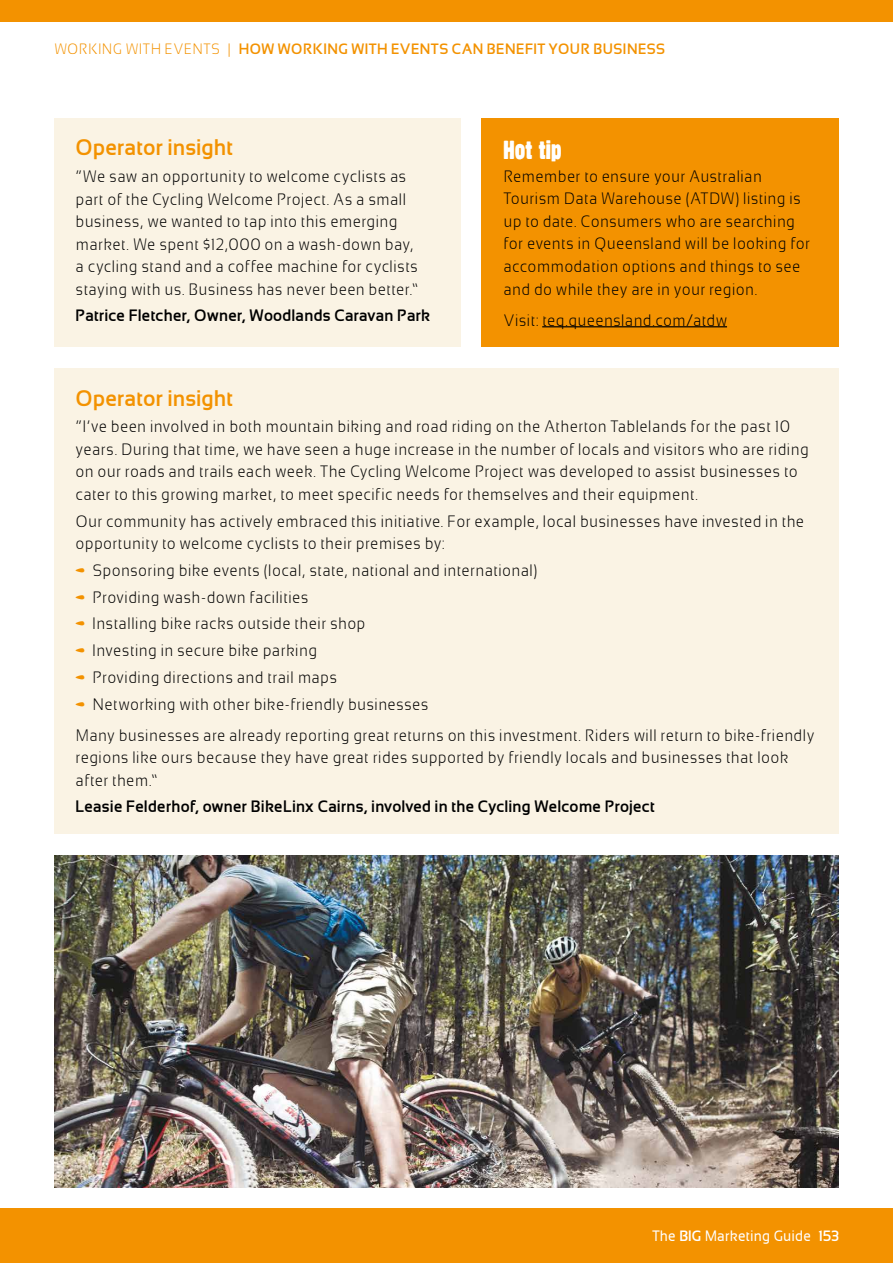
<style>
.page{position:relative;width:893px;height:1263px;background:#fff}
.page>*{position:absolute;margin:0;border:0;box-sizing:border-box;transform-origin:0 0}
.t1{font:25.5px "Alive";letter-spacing:-.005em;color:#fff}
.t2{font:700 22.5px "Sansation";color:#f39200}
.t3{font:300 16.5px/22.5px "Sansation";letter-spacing:.005em;color:#000}
.t4{font:700 16.5px "Sansation";letter-spacing:.005em;color:#000}
.t5{font:700 15px "Sansation";letter-spacing:.02em;color:#f39200}
.t6{font:15px "Sansation";color:#fff}
.s1{font-weight:300}
.s2{color:#f39200}
.s3{font-weight:700}
</style>
<div class="page">
<div style="left:0;top:1209px;width:893px;height:54px;background:#f39200"></div>
<div style="left:0;top:0;width:893px;height:21px;background:#f39200"></div>
<div style="left:54px;top:118px;width:407px;height:229px;background:#faf3e4"></div>
<div style="left:54px;top:368px;width:785px;height:466px;background:#faf3e4"></div>
<img style="left:54px;top:855px;width:785px;height:333px">
<div style="left:482px;top:118px;width:357px;height:229px;background:#f39200"></div>
<hr style="left:542px;top:326px;width:185px;height:1px;background:#000">
<p class="t5" style="left:54px;top:40px;width:613px"><span class="s1">WORKING WITH EVENTS |</span> HOW WORKING WITH EVENTS CAN BENEFIT YOUR BUSINESS</p>
<h2 class="t2" style="left:75px;top:134px;width:159px">Operator insight</h2>
<p class="t3" style="left:75px;top:165px;width:345px">“We saw an opportunity to welcome cyclists as part of the Cycling Welcome Project. As a small business, we wanted to tap into this emerging market. We spent $12,000 on a wash-down bay, a cycling stand and a coffee machine for cyclists staying with us. Business has never been better.”</p>
<p class="t4" style="left:75px;top:306px;width:356px">Patrice Fletcher, Owner, Woodlands Caravan Park</p>
<h1 class="t1" style="left:503px;top:134px;width:60px">Hot tip</h1>
<p class="t3" style="left:503px;top:165px;width:308px">Remember to ensure your Australian Tourism Data Warehouse (ATDW) listing is up to date. Consumers who are searching for events in Queensland will be looking for accommodation options and things to see and do while they are in your region.</p>
<p class="t3" style="left:503px;top:309px;width:225px">Visit: teq.queensland.com/atdw</p>
<h2 class="t2" style="left:75px;top:384px;width:159px">Operator insight</h2>
<p class="t3" style="left:75px;top:415px;width:735px">“I’ve been involved in both mountain biking and road riding on the Atherton Tablelands for the past 10 years. During that time, we have seen a huge increase in the number of locals and visitors who are riding on our roads and trails each week. The Cycling Welcome Project was developed to assist businesses to cater to this growing market, to meet specific needs for themselves and their equipment.</p>
<p class="t3" style="left:75px;top:510px;width:730px">Our community has actively embraced this initiative. For example, local businesses have invested in the opportunity to welcome cyclists to their premises by:</p>
<p class="t3" style="left:75px;top:559px;width:464px"><span class="s2">•</span> Sponsoring bike events (local, state, national and international)</p>
<p class="t3" style="left:75px;top:586px;width:235px"><span class="s2">•</span> Providing wash-down facilities</p>
<p class="t3" style="left:75px;top:612px;width:292px"><span class="s2">•</span> Installing bike racks outside their shop</p>
<p class="t3" style="left:75px;top:639px;width:243px"><span class="s2">•</span> Investing in secure bike parking</p>
<p class="t3" style="left:75px;top:666px;width:263px"><span class="s2">•</span> Providing directions and trail maps</p>
<p class="t3" style="left:75px;top:688px;width:741px;line-height:31px"><span class="s2">•</span> Networking with other bike-friendly businesses<br>Many businesses are already reporting great returns on this investment. Riders will return to bike-friendly</p>
<p class="t3" style="left:75px;top:746px;width:715px">regions like ours because they have great rides supported by friendly locals and businesses that look after them.”</p>
<p class="t4" style="left:75px;top:797px;width:581px">Leasie Felderhof, owner BikeLinx Cairns, involved in the Cycling Welcome Project</p>
<p class="t6" style="left:652px;top:1227px;width:188px">The <span class="s3">BIG</span> Marketing Guide <span class="s3">153</span></p>
</div>
